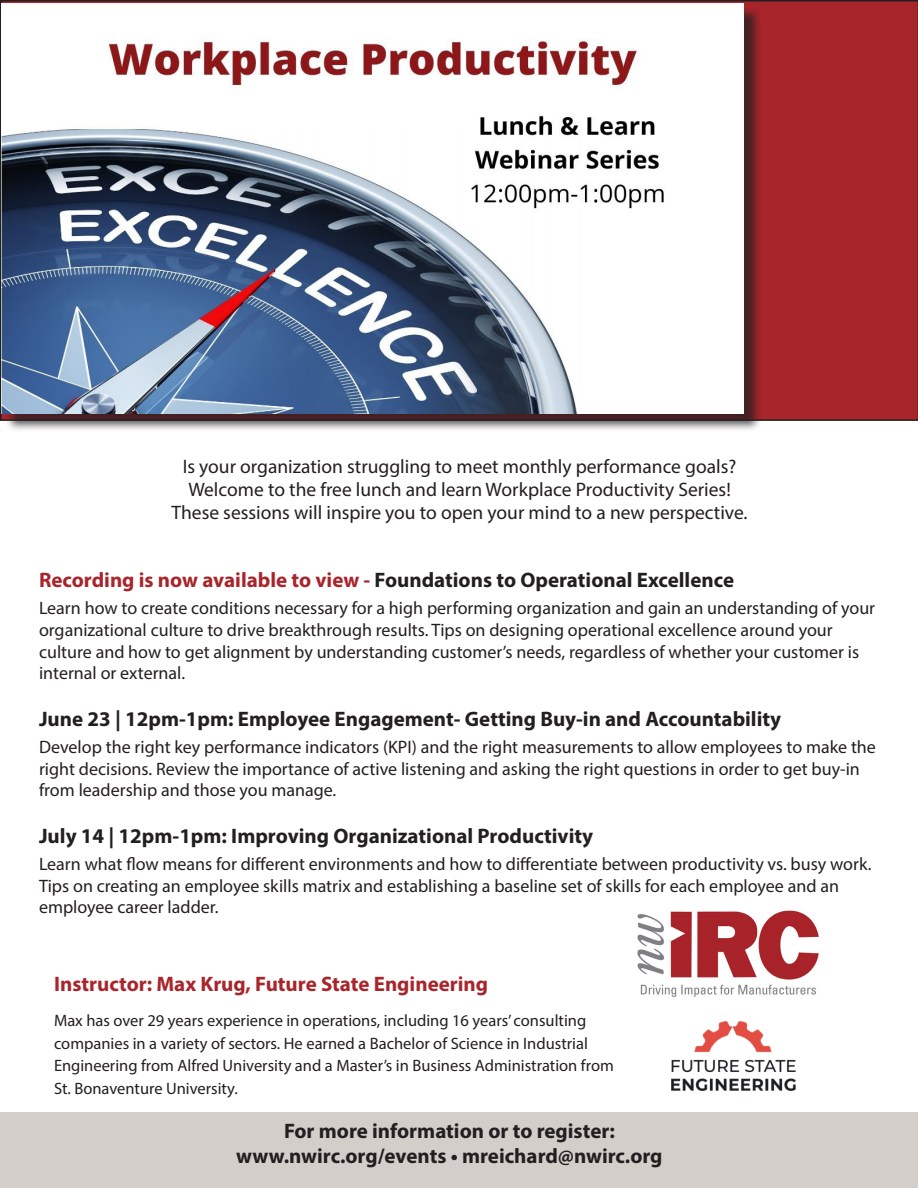
<style>
.page{position:relative;width:918px;height:1188px;background:#fff}
.page>*{position:absolute;margin:0;border:0;box-sizing:border-box;transform-origin:0 0}
.t1{font:700 21px "Myriad Pro";color:#231f20}
.t2{font:700 21px "Myriad Pro";color:#a8252b}
.t3{font:19.5px "Myriad Pro";color:#231f20}
.t4{font:18px/21.6px "Myriad Pro";color:#231f20}
.t5{font:16.5px/22.5px "Myriad Pro";color:#231f20}
.s1{color:#a8252b}
</style>
<div class="page">
<div style="left:0;top:1112px;width:918px;height:76px;background:#d4ceca"></div>
<div style="left:0;top:0;width:918px;height:421px;background:#a8252b"></div>
<div style="left:4px;top:5px;width:758px;height:428px;background:#231f20;opacity:.75"></div>
<img style="left:2px;top:3px;width:741px;height:411px">
<img style="left:671px;top:1021px;width:125px;height:69px">
<img style="left:637px;top:911px;width:182px;height:86px">
<p class="t3" style="left:183px;top:454px;width:555px">Is your organization struggling to meet monthly performance goals?</p>
<p class="t3" style="left:188px;top:478px;width:544px">Welcome to the free lunch and learn Workplace Productivity Series!</p>
<p class="t3" style="left:172px;top:501px;width:578px">These sessions will inspire you to open your mind to a new perspective.</p>
<p class="t1" style="left:39px;top:567px;width:697px"><span class="s1">Recording is now available to view -</span> Foundations to Operational Excellence</p>
<p class="t4" style="left:39px;top:597px;width:838px">Learn how to create conditions necessary for a high performing organization and gain an understanding of your organizational culture to drive breakthrough results. Tips on designing operational excellence around your culture and how to get alignment by understanding customer’s needs, regardless of whether your customer is internal or external.</p>
<p class="t1" style="left:39px;top:705px;width:744px">June 23 | 12pm-1pm: Employee Engagement- Getting Buy-in and Accountability</p>
<p class="t4" style="left:39px;top:736px;width:838px">Develop the right key performance indicators (KPI) and the right measurements to allow employees to make the right decisions. Review the importance of active listening and asking the right questions in order to get buy-in from leadership and those you manage.</p>
<p class="t1" style="left:39px;top:822px;width:556px">July 14 | 12pm-1pm: Improving Organizational Productivity</p>
<p class="t4" style="left:39px;top:853px;width:834px">Learn what flow means for different environments and how to differentiate between productivity vs. busy work.<br>Tips on creating an employee skills matrix and establishing a baseline set of skills for each employee and an employee career ladder.</p>
<p class="t2" style="left:54px;top:970px;width:436px">Instructor: Max Krug, Future State Engineering</p>
<p class="t5" style="left:54px;top:1009px;width:561px">Max has over 29 years experience in operations, including 16 years’ consulting companies in a variety of sectors. He earned a Bachelor of Science in Industrial Engineering from Alfred University and a Master’s in Business Administration from St. Bonaventure University.</p>
<p class="t1" style="left:284px;top:1117px;width:332px">For more information or to register:</p>
<p class="t1" style="left:236px;top:1142px;width:428px">www.nwirc.org/events • mreichard@nwirc.org</p>
</div>
